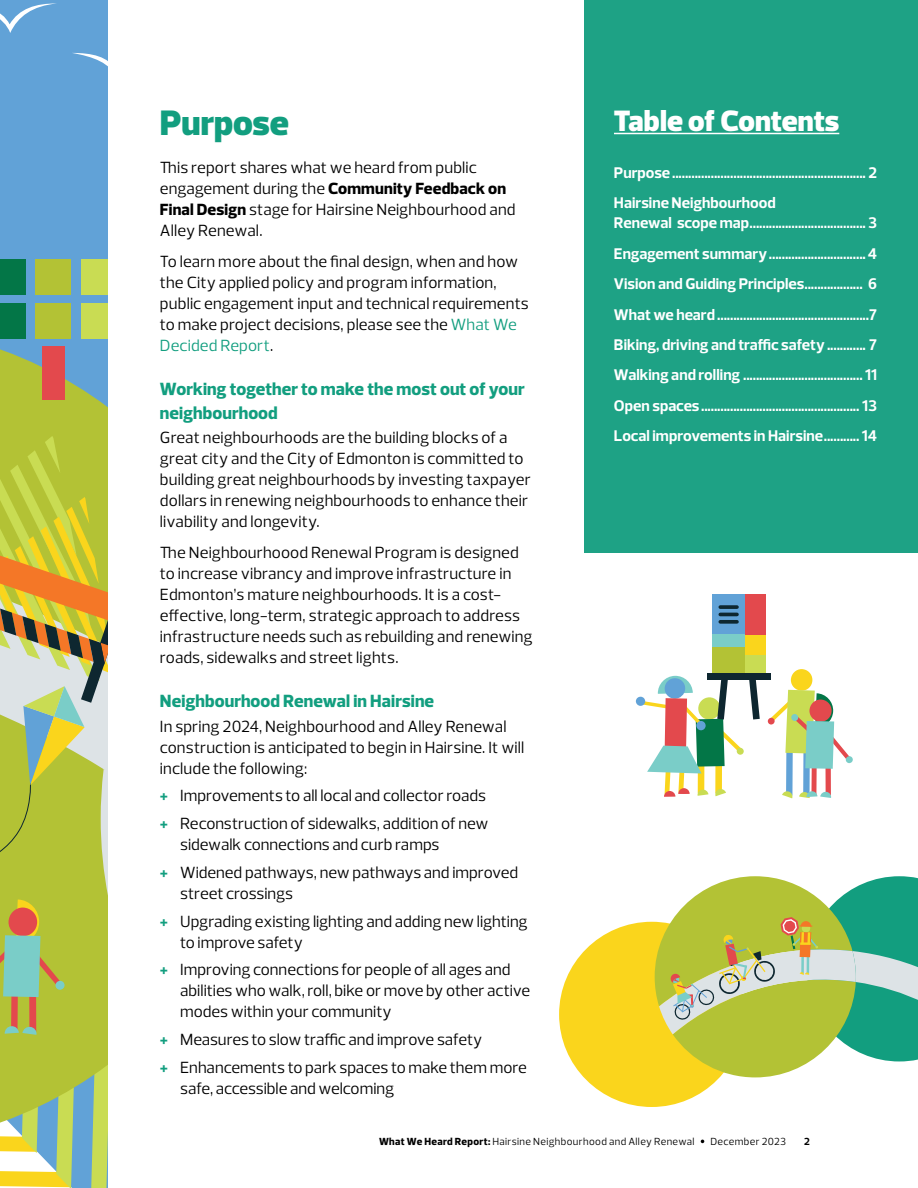
<style>
.page{position:relative;width:918px;height:1188px;background:#fff}
.page>*{position:absolute;margin:0;border:0;box-sizing:border-box;transform-origin:0 0}
.t1{font:900 36px "Prelo";letter-spacing:-.005em;color:#129e7f}
.t2{font:900 30px "Prelo";color:#fff}
.t3{font:800 18px/24px "Prelo";letter-spacing:.005em;color:#129e7f}
.t4{font:16.5px/21px "Prelo";color:#000}
.t5{font:700 15.75px/30.5px "Prelo";color:#fff}
.t6{font:10.5px "Prelo";letter-spacing:.035em;color:#000}
.t7{font:700 10.5px "Prelo";color:#000}
.s1{font-weight:800}
.s2{color:#129e7f}
.s3{font-weight:700;color:#129e7f}
</style>
<div class="page">
<svg style="left:0;top:0;width:108px;height:1188px;background:#9fb676"></svg>
<div style="left:584px;top:0;width:334px;height:554px;background:#1ea285"></div>
<hr style="left:614px;top:133px;width:225px;height:1px;background:#fff">
<div style="left:791px;top:669px;width:21px;height:22px;background:#fad51c;border-radius:50%"></div>
<div style="left:712px;top:594px;width:33px;height:41px;background:#61a2d7"></div>
<div style="left:712px;top:635px;width:33px;height:12px;background:#7acdc8"></div>
<div style="left:745px;top:594px;width:20px;height:41px;background:#e3494d"></div>
<div style="left:745px;top:635px;width:20px;height:20px;background:#fad51c"></div>
<div style="left:745px;top:655px;width:20px;height:21px;background:#c9dc53"></div>
<div style="left:707px;top:673px;width:63px;height:7px;background:#0e2730"></div>
<svg style="left:720px;top:605px;width:17px;height:4px"></svg>
<hr style="left:720px;top:613px;width:17px;height:3px;background:#0e2730">
<svg style="left:720px;top:620px;width:17px;height:4px"></svg>
<svg style="left:769px;top:690px;width:81px;height:108px"></svg>
<div style="left:791px;top:714px;width:7px;height:7px;background:#7acdc8;border-radius:50%"></div>
<div style="left:846px;top:756px;width:7px;height:7px;background:#7acdc8;border-radius:50%"></div>
<div style="left:636px;top:697px;width:9px;height:9px;background:#61a2d7;border-radius:50%"></div>
<svg style="left:641px;top:647px;width:119px;height:150px"></svg>
<div style="left:559px;top:922px;width:185px;height:185px;background:#fad51c;border-radius:50%"></div>
<svg style="left:655px;top:876px;width:263px;height:201px"></svg>
<h2 class="t2" style="left:614px;top:102px;width:227px">Table of Contents</h2>
<p class="t5" style="left:614px;top:157px;width:265px">Purpose............................................................ 2<br>Hairsine Neighbourhood</p>
<p class="t5" style="left:614px;top:208px;width:265px">Renewal scope map....................................3<br>Engagement summary</p>
<h1 class="t1" style="left:160px;top:101px;width:130px">Purpose</h1>
<p class="t4" style="left:160px;top:157px;width:357px">This report shares what we heard from public engagement during the <span class="s1">Community Feedback on Final Design</span> stage for Hairsine Neighbourhood and Alley Renewal.</p>
<p class="t4" style="left:160px;top:251px;width:370px">To learn more about the final design, when and how the City applied policy and program information, public engagement input and technical requirements to make project decisions, please see the <span class="s2">What We Decided Report</span>.</p>
<p class="t3" style="left:160px;top:377px;width:366px">Working together to make the most out of your neighbourhood</p>
<p class="t4" style="left:160px;top:427px;width:372px">Great neighbourhoods are the building blocks of a great city and the City of Edmonton is committed to building great neighbourhoods by investing taxpayer dollars in renewing neighbourhoods to enhance their livability and longevity.</p>
<p class="t4" style="left:160px;top:542px;width:374px">The Neighbourhoood Renewal Program is designed to increase vibrancy and improve infrastructure in Edmonton’s mature neighbourhoods. It is a cost&shy;effective, long-term, strategic approach to address infrastructure needs such as rebuilding and renewing roads, sidewalks and street lights.</p>
<p class="t3" style="left:160px;top:690px;width:276px">Neighbourhood Renewal in Hairsine</p>
<p class="t4" style="left:160px;top:716px;width:366px">In spring 2024, Neighbourhood and Alley Renewal construction is anticipated to begin in Hairsine. It will include the following:</p>
<p class="t4" style="left:160px;top:782px;width:330px;line-height:27.8px"><span class="s3">+</span> Improvements to all local and collector roads <span class="s3">+</span> Reconstruction of sidewalks, addition of new</p>
<p class="t4" style="left:160px;top:831px;width:360px;line-height:27.8px;text-indent:20px">sidewalk connections and curb ramps<br><span class="s3">+</span> Widened pathways, new pathways and improved</p>
<p class="t4" style="left:160px;top:880px;width:369px;line-height:27.8px;text-indent:20px">street crossings<br><span class="s3">+</span> Upgrading existing lighting and adding new lighting</p>
<p class="t4" style="left:160px;top:928px;width:352px;line-height:27.8px;text-indent:20px">to improve safety<br><span class="s3">+</span> Improving connections for people of all ages and</p>
<p class="t4" style="left:180px;top:981px;width:351px">abilities who walk, roll, bike or move by other active modes within your community</p>
<p class="t4" style="left:160px;top:1026px;width:368px;line-height:27.8px"><span class="s3">+</span> Measures to slow traffic and improve safety<br><span class="s3">+</span> Enhancements to park spaces to make them more</p>
<p class="t4" style="left:180px;top:1078px;width:216px">safe, accessible and welcoming</p>
<p class="t6" style="left:379px;top:1135px;width:317px"><span class="s1">What We Heard Report:</span> Hairsine Neighbourhood and Alley Renewal</p>
<p class="t6" style="left:710px;top:1135px;width:77px">December 2023</p>
<p class="t7" style="left:804px;top:1135px;width:7px">2</p>
<p class="t5" style="left:868px;top:238px;width:11px">4</p>
<p class="t5" style="left:614px;top:269px;width:192px">Vision and Guiding Principles</p>
<p class="t5" style="left:614px;top:269px;width:265px;text-align:justify;text-indent:254px">6<br>What we heard ...............................................7<br>Biking, driving and traffic safety</p>
<p class="t5" style="left:614px;top:329px;width:265px;text-align:justify;text-indent:255px">7<br>Walking and rolling ..................................... 11<br>Open spaces................................................. 13<br>Local improvements in Hairsine</p>
<p class="t5" style="left:862px;top:421px;width:17px">14</p>
</div>
